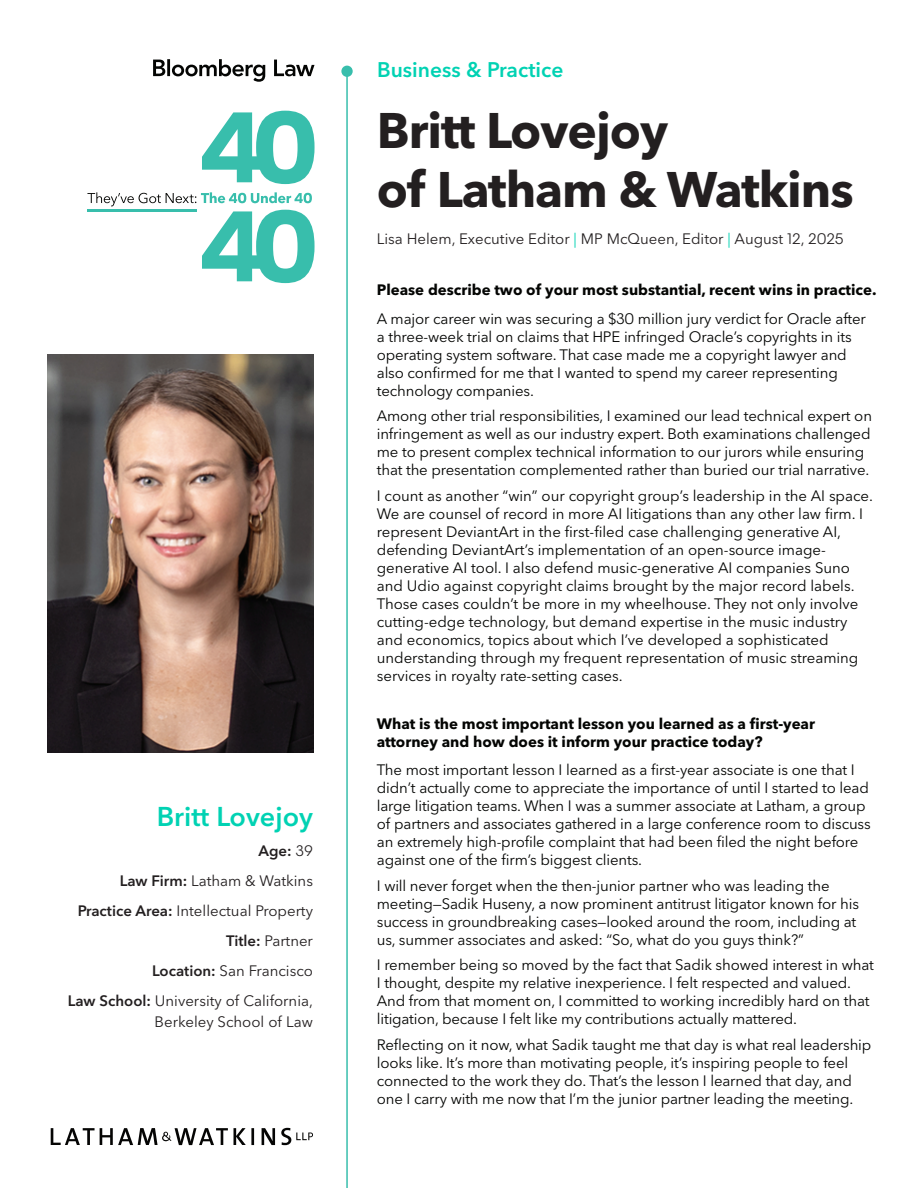
<style>
.page{position:relative;width:918px;height:1188px;background:#fff}
.page>*{position:absolute;margin:0;border:0;box-sizing:border-box;transform-origin:0 0}
.t1{font:700 49.5px/59.4px "Avenir Next P For BBG";letter-spacing:-.02em;color:#231f20}
.t2{font:600 27px "Avenir Next P For BBG";color:#00d2b3}
.t3{font:600 21px "Avenir Next P For BBG";color:#00d2b3}
.t4{font:15px/18px "Avenir Next P For BBG";letter-spacing:-.01em;color:#040503}
.t5{font:15px/30px "Avenir Next P For BBG";color:#231f20;text-align:right}
.t6{font:700 15px/18px "Avenir Next P For BBG";color:#040503}
.s1{font-weight:600}
.s2{color:#00d2b3}
</style>
<div class="page">
<hr style="left:346px;top:71px;width:2px;height:1117px;background:#38beac">
<div style="left:341px;top:66px;width:12px;height:11px;background:#38beac;border-radius:50%"></div>
<svg style="left:153px;top:59px;width:162px;height:23px"></svg>
<svg style="left:202px;top:111px;width:113px;height:73px"></svg>
<svg style="left:87px;top:192px;width:228px;height:91px"></svg>
<hr style="left:87px;top:210px;width:110px;height:2px;background:#38beac">
<svg style="left:51px;top:1128px;width:262px;height:17px"></svg>
<img style="left:48px;top:354px;width:265px;height:399px">
<h2 class="t2" style="left:157px;top:800px;width:158px">Britt Lovejoy</h2>
<p class="t5" style="left:68px;top:836px;width:247px"><span class="s1">Age:</span> 39<br><span class="s1">Law Firm:</span> Latham &amp; Watkins<br><span class="s1">Practice Area:</span> Intellectual Property<br><span class="s1">Title:</span> Partner<br><span class="s1">Location:</span> San Francisco<br><span class="s1">Law School:</span> University of California,</p>
<p class="t5" style="left:155px;top:1007px;width:160px">Berkeley School of Law</p>
<h3 class="t3" style="left:377px;top:56px;width:188px">Business &amp; Practice</h3>
<h1 class="t1" style="left:377px;top:101px;width:478px">Britt Lovejoy<br>of Latham &amp; Watkins</h1>
<p class="t5" style="left:377px;top:224px;width:469px">Lisa Helem, Executive Editor <span class="s2">|</span> MP McQueen, Editor <span class="s2">|</span> August 12, 2025</p>
<p class="t6" style="left:377px;top:281px;width:501px">Please describe two of your most substantial, recent wins in practice.</p>
<p class="t4" style="left:377px;top:309px;width:491px">A major career win was securing a $30 million jury verdict for Oracle after a three-week trial on claims that HPE infringed Oracle’s copyrights in its operating system software. That case made me a copyright lawyer and also confirmed for me that I wanted to spend my career representing technology companies.</p>
<p class="t4" style="left:377px;top:407px;width:497px">Among other trial responsibilities, I examined our lead technical expert on infringement as well as our industry expert. Both examinations challenged me to present complex technical information to our jurors while ensuring that the presentation complemented rather than buried our trial narrative.</p>
<p class="t4" style="left:377px;top:486px;width:498px">I count as another “win” our copyright group’s leadership in the AI space.<br>We are counsel of record in more AI litigations than any other law firm. I represent DeviantArt in the first-filed case challenging generative AI, defending DeviantArt’s implementation of an open-source image&shy;generative AI tool. I also defend music-generative AI companies Suno and Udio against copyright claims brought by the major record labels.<br>Those cases couldn’t be more in my wheelhouse. They not only involve cutting-edge technology, but demand expertise in the music industry and economics, topics about which I’ve developed a sophisticated understanding through my frequent representation of music streaming services in royalty rate-setting cases.</p>
<p class="t6" style="left:377px;top:714px;width:440px">What is the most important lesson you learned as a first-year attorney and how does it inform your practice today?</p>
<p class="t4" style="left:377px;top:761px;width:495px">The most important lesson I learned as a first-year associate is one that I didn’t actually come to appreciate the importance of until I started to lead large litigation teams. When I was a summer associate at Latham, a group of partners and associates gathered in a large conference room to discuss an extremely high-profile complaint that had been filed the night before against one of the firm’s biggest clients.</p>
<p class="t4" style="left:377px;top:876px;width:484px">I will never forget when the then-junior partner who was leading the meeting—Sadik Huseny, a now prominent antitrust litigator known for his success in groundbreaking cases—looked around the room, including at us, summer associates and asked: “So, what do you guys think?”</p>
<p class="t4" style="left:377px;top:956px;width:499px">I remember being so moved by the fact that Sadik showed interest in what I thought, despite my relative inexperience. I felt respected and valued.<br>And from that moment on, I committed to working incredibly hard on that litigation, because I felt like my contributions actually mattered.</p>
<p class="t4" style="left:377px;top:1035px;width:496px">Reflecting on it now, what Sadik taught me that day is what real leadership looks like. It’s more than motivating people, it’s inspiring people to feel connected to the work they do. That’s the lesson I learned that day, and one I carry with me now that I’m the junior partner leading the meeting.</p>
</div>
